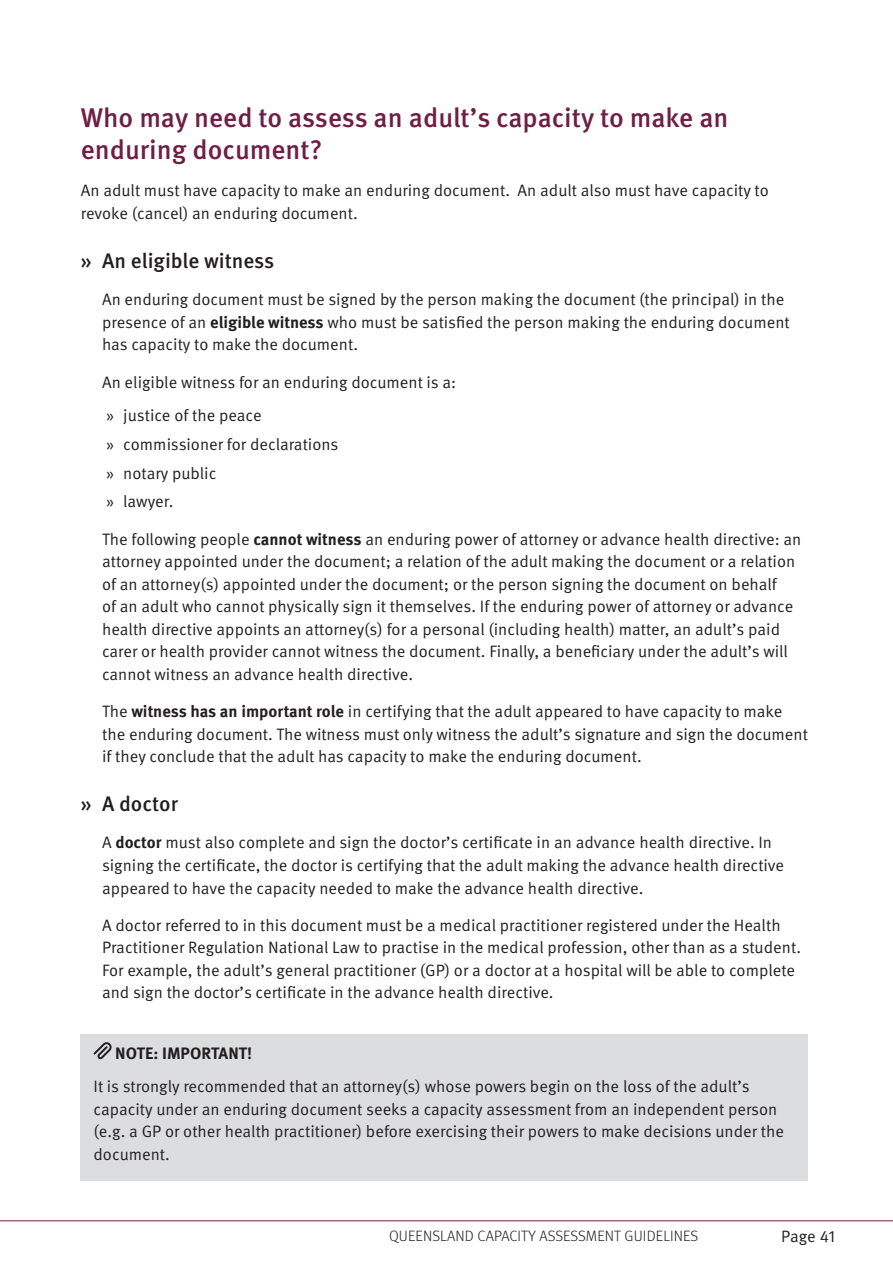
<style>
.page{position:relative;width:893px;height:1263px;background:#fff}
.page>*{position:absolute;margin:0;border:0;box-sizing:border-box;transform-origin:0 0}
.Heading_2{font:500 27px/32.4px "Meta Pro";color:#701e45}
.Heading_3{font:500 21px "Meta Pro";color:#231f20}
.Body_Copy{font:16.5px/22.5px "Meta Pro Norm";color:#231f20}
.Note_text{font:16.5px/22.5px "Meta Pro Norm";color:#231f20}
.Note_Header{font:700 16.5px "Meta Pro";color:#231f20}
.t1{font:300 15px "Meta Pro";letter-spacing:.01em;color:#231f20}
.s1{font-family:"Meta Pro";font-weight:700}
</style>
<div class="page">
<hr style="left:0;top:1220px;width:893px;height:1px;background:#701e45">
<div style="left:81px;top:1034px;width:727px;height:46px;background:#dcdddf"></div>
<div style="left:81px;top:1063px;width:727px;height:118px;background:#dcdddf"></div>
<svg style="left:93px;top:1042px;width:19px;height:17px"></svg>
<h2 class="Heading_2" style="left:81px;top:99px;width:649px">Who may need to assess an adult’s capacity to make an enduring document?</h2>
<p class="Body_Copy" style="left:81px;top:178px;width:690px">An adult must have capacity to make an enduring document. An adult also must have capacity to revoke (cancel) an enduring document.</p>
<h3 class="Heading_3" style="left:81px;top:244px;width:195px">» An eligible witness</h3>
<p class="Body_Copy" style="left:102px;top:287px;width:689px">An enduring document must be signed by the person making the document (the principal) in the presence of an <span class="s1">eligible witness</span> who must be satisfied the person making the enduring document has capacity to make the document.</p>
<p class="Body_Copy" style="left:102px;top:370px;width:356px">An eligible witness for an enduring document is a:</p>
<p class="Body_Copy" style="left:106px;top:403px;width:157px">» justice of the peace</p>
<p class="Body_Copy" style="left:106px;top:432px;width:234px">» commissioner for declarations</p>
<p class="Body_Copy" style="left:106px;top:460px;width:112px">» notary public</p>
<p class="Body_Copy" style="left:106px;top:489px;width:69px">» lawyer.</p>
<p class="Body_Copy" style="left:102px;top:527px;width:701px">The following people <span class="s1">cannot witness</span> an enduring power of attorney or advance health directive: an attorney appointed under the document; a relation of the adult making the document or a relation of an attorney(s) appointed under the document; or the person signing the document on behalf<br>of an adult who cannot physically sign it themselves. If the enduring power of attorney or advance health directive appoints an attorney(s) for a personal (including health) matter, an adult’s paid carer or health provider cannot witness the document. Finally, a beneficiary under the adult’s will cannot witness an advance health directive.</p>
<p class="Body_Copy" style="left:102px;top:699px;width:707px">The <span class="s1">witness has an important role</span> in certifying that the adult appeared to have capacity to make the enduring document. The witness must only witness the adult’s signature and sign the document if they conclude that the adult has capacity to make the enduring document.</p>
<h3 class="Heading_3" style="left:81px;top:787px;width:99px">» A doctor</h3>
<p class="Body_Copy" style="left:102px;top:830px;width:684px">A <span class="s1">doctor</span> must also complete and sign the doctor’s certificate in an advance health directive. In signing the certificate, the doctor is certifying that the adult making the advance health directive appeared to have the capacity needed to make the advance health directive.</p>
<p class="Body_Copy" style="left:102px;top:913px;width:700px">A doctor referred to in this document must be a medical practitioner registered under the Health Practitioner Regulation National Law to practise in the medical profession, other than as a student.<br>For example, the adult’s general practitioner (GP) or a doctor at a hospital will be able to complete and sign the doctor’s certificate in the advance health directive.</p>
<p class="Note_Header" style="left:115px;top:1040px;width:138px">NOTE: IMPORTANT!</p>
<p class="Note_text" style="left:94px;top:1074px;width:692px">It is strongly recommended that an attorney(s) whose powers begin on the loss of the adult’s capacity under an enduring document seeks a capacity assessment from an independent person (e.g. a GP or other health practitioner) before exercising their powers to make decisions under the document.</p>
<p class="t1" style="left:389px;top:1225px;width:311px">QUEENSLAND CAPACITY ASSESSMENT GUIDELINES</p>
<p class="Body_Copy" style="left:781px;top:1224px;width:55px">Page 41</p>
</div>
